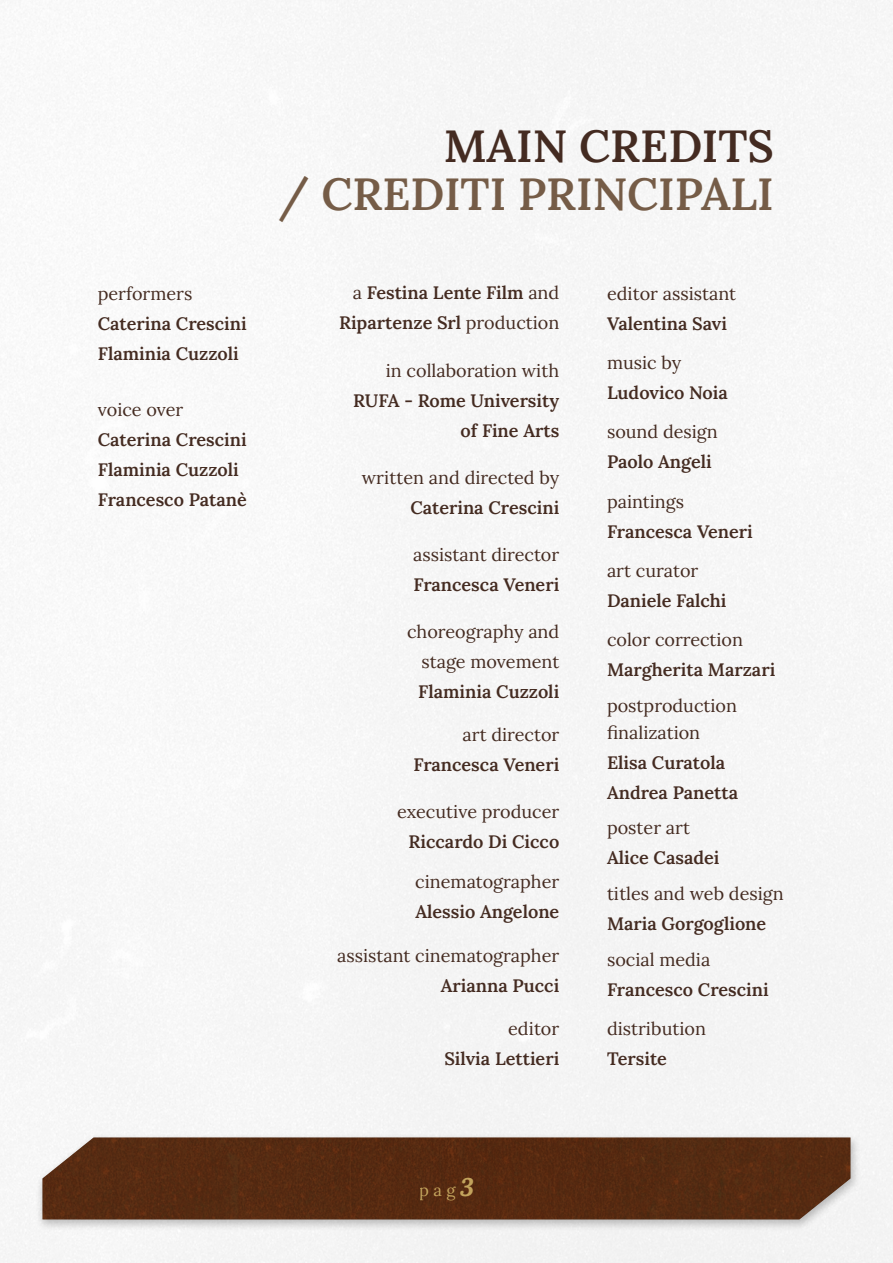
<style>
.page{position:relative;width:893px;height:1263px;background:#fff}
.page>*{position:absolute;margin:0;border:0;box-sizing:border-box;transform-origin:0 0}
.t1{font:600 45px "Lora";color:#755c47}
.t2{font:600 45px "Lora";color:#442b21}
.t3{font:600 18px/30px "Lora";color:#442b21}
.t4{font:18px/30px "Lora";color:#442b21;text-align:right}
.t5{font:16.5px "Lora";color:#dec270}
.s1{font-weight:400}
.s2{font-weight:700;font-style:italic;font-size:25.5px}
</style>
<div class="page">
<div style="left:35px;top:1133px;width:825px;height:99px;background:#000;opacity:.25"></div>
<img style="left:43px;top:1137px;width:807px;height:82px">
<p class="t4" style="left:98px;top:277px;width:96px">performers</p>
<p class="t3" style="left:98px;top:307px;width:150px">Caterina Crescini<br>Flaminia Cuzzoli</p>
<p class="t4" style="left:98px;top:393px;width:87px">voice over</p>
<p class="t3" style="left:98px;top:423px;width:150px">Caterina Crescini<br>Flaminia Cuzzoli<br>Francesco Patanè</p>
<h1 class="t2" style="left:444px;top:112px;width:332px">MAIN CREDITS</h1>
<h1 class="t1" style="left:278px;top:160px;width:497px">/ CREDITI PRINCIPALI</h1>
<p class="t3" style="left:339px;top:277px;width:222px;text-align:right"><span class="s1">a</span> Festina Lente Film <span class="s1">and<br></span>Ripartenze Srl <span class="s1">production</span></p>
<p class="t4" style="left:386px;top:354px;width:175px">in collaboration with</p>
<p class="t3" style="left:353px;top:384px;width:208px;text-align:right">RUFA - Rome University of Fine Arts</p>
<p class="t4" style="left:362px;top:461px;width:199px">written and directed by</p>
<p class="t3" style="left:410px;top:491px;width:150px">Caterina Crescini</p>
<p class="t4" style="left:413px;top:538px;width:147px">assistant director</p>
<p class="t3" style="left:413px;top:568px;width:147px">Francesca Veneri</p>
<p class="t4" style="left:407px;top:615px;width:154px">choreography and stage movement</p>
<p class="t3" style="left:418px;top:675px;width:143px">Flaminia Cuzzoli</p>
<p class="t4" style="left:462px;top:718px;width:98px">art director</p>
<p class="t3" style="left:413px;top:748px;width:147px">Francesca Veneri</p>
<p class="t4" style="left:397px;top:795px;width:164px">executive producer</p>
<p class="t3" style="left:409px;top:825px;width:152px">Riccardo Di Cicco</p>
<p class="t4" style="left:415px;top:865px;width:146px">cinematographer</p>
<p class="t3" style="left:415px;top:895px;width:145px">Alessio Angelone</p>
<p class="t4" style="left:337px;top:939px;width:224px">assistant cinematographer</p>
<p class="t3" style="left:441px;top:969px;width:120px">Arianna Pucci</p>
<p class="t4" style="left:508px;top:1012px;width:53px">editor</p>
<p class="t3" style="left:444px;top:1042px;width:116px">Silvia Lettieri</p>
<p class="t4" style="left:607px;top:277px;width:131px">editor assistant</p>
<p class="t3" style="left:607px;top:307px;width:122px">Valentina Savi</p>
<p class="t4" style="left:607px;top:346px;width:76px">music by</p>
<p class="t3" style="left:607px;top:376px;width:122px">Ludovico Noia</p>
<p class="t4" style="left:607px;top:416px;width:112px">sound design</p>
<p class="t3" style="left:607px;top:446px;width:106px">Paolo Angeli</p>
<p class="t4" style="left:607px;top:485px;width:79px">paintings</p>
<p class="t3" style="left:607px;top:515px;width:147px">Francesca Veneri</p>
<p class="t4" style="left:607px;top:554px;width:93px">art curator</p>
<p class="t3" style="left:607px;top:584px;width:121px">Daniele Falchi</p>
<p class="t4" style="left:607px;top:624px;width:138px">color correction</p>
<p class="t3" style="left:607px;top:654px;width:170px">Margherita Marzari</p>
<p class="t4" style="left:607px;top:691px;width:131px;line-height:26.4px;text-align:left">postproduction finalization</p>
<p class="t3" style="left:607px;top:746px;width:133px">Elisa Curatola<br>Andrea Panetta</p>
<p class="t4" style="left:607px;top:812px;width:85px">poster art</p>
<p class="t3" style="left:607px;top:842px;width:114px">Alice Casadei</p>
<p class="t4" style="left:607px;top:877px;width:178px">titles and web design</p>
<p class="t3" style="left:607px;top:907px;width:161px">Maria Gorgoglione</p>
<p class="t4" style="left:607px;top:943px;width:105px">social media</p>
<p class="t3" style="left:607px;top:973px;width:163px">Francesco Crescini</p>
<p class="t4" style="left:607px;top:1013px;width:100px">distribution</p>
<p class="t3" style="left:607px;top:1043px;width:61px">Tersite</p>
<p class="t5" style="left:420px;top:1177px;width:58px">pag<span class="s2">3</span></p>
</div>
